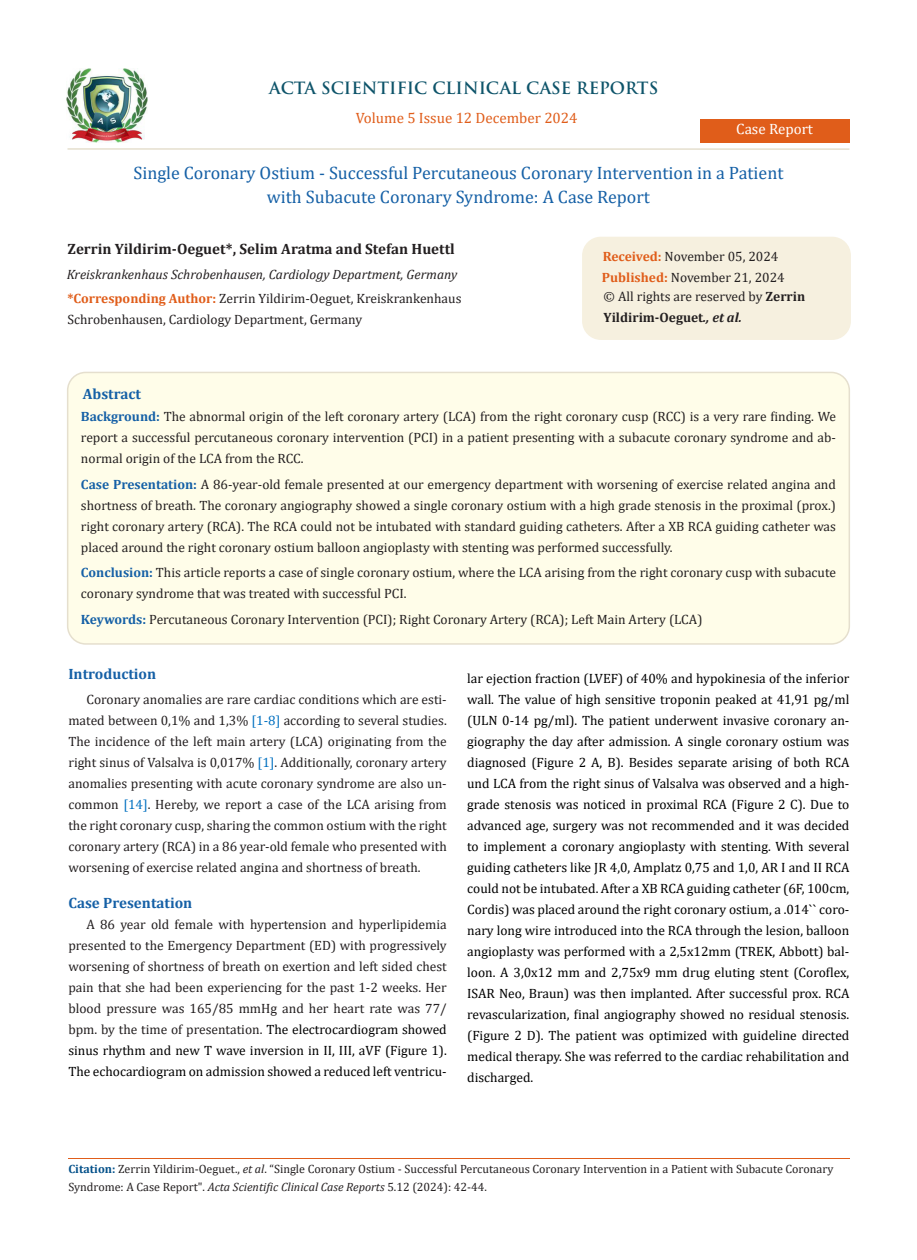
<style>
.page{position:relative;width:917px;height:1260px;background:#fff}
.page>*{position:absolute;margin:0;border:0;box-sizing:border-box;transform-origin:0 0}
.t1{font:18px/24px "Cambria";color:#1560a6;text-align:center}
.t2{font:700 16.5px "Trajan Pro";color:#0e546a}
.t3{font:700 15px "Cambria";color:#231f20}
.t4{font:700 15px "Cambria";color:#1560a6}
.t5{font:15px "Cambria";color:#e05d1a}
.t6{font:15px "Cambria";color:#fff}
.No_Spacing{font:13.5px/21px "Cambria";color:#231f20;text-align:justify}
.t7{font:13.5px/21px "Cambria";color:#000;text-align:justify}
.t8{font:italic 13.5px "Cambria";color:#231f20}
.t9{font:12px/18px "Cambria";color:#231f20}
.s1{font-weight:700;color:#e05d1a}
.s2{font-weight:700}
.s3{font-weight:700;font-style:italic}
.s4{font-weight:700;color:#1560a6}
.s5{color:#0070c0}
.s6{color:#000}
.s7{font-weight:700;color:#035089}
.s8{font-style:italic}
</style>
<div class="page">
<img style="left:67px;top:68px;width:80px;height:74px">
<div style="left:699px;top:119px;width:150px;height:23px;background:#e05d1a"></div>
<div style="left:583px;top:237px;width:267px;height:102px;background:#f6f0df;border-radius:18px"></div>
<div style="left:582px;top:237px;width:268px;height:103px;border:2px solid #f6f0df;border-radius:18px"></div>
<div style="left:68px;top:372px;width:781px;height:272px;background:#fffde9;border-radius:18px"></div>
<div style="left:67px;top:372px;width:783px;height:273px;border:2px solid #e5dfce;border-radius:18px"></div>
<hr style="left:68px;top:1158px;width:782px;height:1px;background:#e05d1a">
<hr style="left:67px;top:148px;width:782px;height:2px;background:#e5dfce">
<p class="t2" style="left:269px;top:77px;width:390px">ACTA SCIENTIFIC CLINICAL CASE REPORTS</p>
<p class="t5" style="left:356px;top:109px;width:223px">Volume 5 Issue 12 December 2024</p>
<p class="t6" style="left:736px;top:120px;width:78px">Case Report</p>
<p class="t1" style="left:133px;top:161px;width:651px">Single Coronary Ostium - Successful Percutaneous Coronary Intervention in a Patient with Subacute Coronary Syndrome: A Case Report</p>
<p class="t3" style="left:67px;top:238px;width:389px">Zerrin Yildirim-Oeguet*, Selim Aratma and Stefan Huettl</p>
<p class="t8" style="left:67px;top:265px;width:392px">Kreiskrankenhaus Schrobenhausen, Cardiology Department, Germany</p>
<p class="No_Spacing" style="left:67px;top:288px;width:395px"><span class="s1">*Corresponding Author:</span> Zerrin Yildirim-Oeguet, Kreiskrankenhaus<br>Schrobenhausen, Cardiology Department, Germany</p>
<p class="No_Spacing" style="left:602px;top:245px;width:177px"><span class="s1">Received:</span> November 05, 2024</p>
<p class="No_Spacing" style="left:602px;top:267px;width:184px"><span class="s1">Published:</span> November 21, 2024</p>
<p class="No_Spacing" style="left:603px;top:285px;width:203px">© All rights are reserved by <span class="s2">Zerrin<br>Yildirim-Oeguet</span><span class="s3">., et al.</span></p>
<p class="t4" style="left:83px;top:384px;width:60px">Abstract</p>
<p class="No_Spacing" style="left:81px;top:406px;width:756px"><span class="s4">Background:</span> The abnormal origin of the left coronary artery (LCA) from the right coronary cusp (RCC) is a very rare finding. We report a successful percutaneous coronary intervention (PCI) in a patient presenting with a subacute coronary syndrome and ab&shy;normal origin of the LCA from the RCC.</p>
<p class="No_Spacing" style="left:81px;top:473px;width:756px"><span class="s4">Case Presentation:</span> A 86-year-old female presented at our emergency department with worsening of exercise related angina and shortness of breath. The coronary angiography showed a single coronary ostium with a high grade stenosis in the proximal (prox.) right coronary artery (RCA). The RCA could not be intubated with standard guiding catheters. After a XB RCA guiding catheter was placed around the right coronary ostium balloon angioplasty with stenting was performed successfully.</p>
<p class="No_Spacing" style="left:81px;top:562px;width:756px"><span class="s4">Conclusion:</span> This article reports a case of single coronary ostium, where the LCA arising from the right coronary cusp with subacute coronary syndrome that was treated with successful PCI.</p>
<p class="No_Spacing" style="left:81px;top:608px;width:623px"><span class="s4">Keywords:</span> Percutaneous Coronary Intervention (PCI); Right Coronary Artery (RCA); Left Main Artery (LCA)</p>
<p class="t4" style="left:68px;top:664px;width:89px">Introduction</p>
<p class="No_Spacing" style="left:68px;top:688px;width:380px;text-indent:18px">Coronary anomalies are rare cardiac conditions which are esti&shy;mated between 0,1% and 1,3% <span class="s5">[1-8]</span> according to several studies.<br>The incidence of the left main artery (LCA) originating from the right sinus of Valsalva is 0,017% <span class="s5">[1]</span>. Additionally, coronary artery anomalies presenting with acute coronary syndrome are also un&shy;common <span class="s5">[14]</span>. Hereby, we report a case of the LCA arising from the right coronary cusp, sharing the common ostium with the right coronary artery (RCA) in a 86 year-old female who presented with worsening of exercise related angina and shortness of breath.</p>
<p class="t4" style="left:68px;top:892px;width:125px">Case Presentation</p>
<p class="No_Spacing" style="left:68px;top:914px;width:380px;text-indent:18px">A 86 year old female with hypertension and hyperlipidemia presented to the Emergency Department (ED) with progressively worsening of shortness of breath on exertion and left sided chest pain that she had been experiencing for the past 1-2 weeks. Her blood pressure was 165/85 mmHg and her heart rate was 77/ bpm. by the time of presentation. <span class="s6">The electrocardiogram showed sinus rhythm and new T wave inversion in II, III, aVF (Figure 1).<br>The echocardiogram on admission showed a reduced left ventricu-</span></p>
<p class="t7" style="left:467px;top:668px;width:384px">lar ejection fraction (LVEF) of 40% and hypokinesia of the inferior wall. The value of high sensitive troponin peaked at 41,91 pg/ml (ULN 0-14 pg/ml). The patient underwent invasive coronary an&shy;giography the day after admission. A single coronary ostium was diagnosed (Figure 2 A, B). Besides separate arising of both RCA und LCA from the right sinus of Valsalva was observed and a high&shy;grade stenosis was noticed in proximal RCA (Figure 2 C). Due to advanced age, surgery was not recommended and it was decided to implement a coronary angioplasty with stenting. With several guiding catheters like JR 4,0, Amplatz 0,75 and 1,0, AR I and II RCA could not be intubated. After a XB RCA guiding catheter (6F, 100cm, Cordis) was placed around the right coronary ostium, a .014`` coro&shy;nary long wire introduced into the RCA through the lesion, balloon angioplasty was performed with a 2,5x12mm (TREK, Abbott) bal&shy;loon. A 3,0x12 mm and 2,75x9 mm drug eluting stent (Coroflex, ISAR Neo, Braun) was then implanted. After successful prox. RCA revascularization, final angiography showed no residual stenosis. (Figure 2 D). The patient was optimized with guideline directed medical therapy. She was referred to the cardiac rehabilitation and discharged.</p>
<p class="t9" style="left:68px;top:1160px;width:766px"><span class="s7">Citation:</span> Zerrin Yildirim-Oeguet., <span class="s8">et al</span>. “Single Coronary Ostium - Successful Percutaneous Coronary Intervention in a Patient with Subacute Coronary<br>Syndrome: A Case Report". <span class="s8">Acta Scientific Clinical Case Reports</span> 5.12 (2024): 42-44.</p>
</div>
